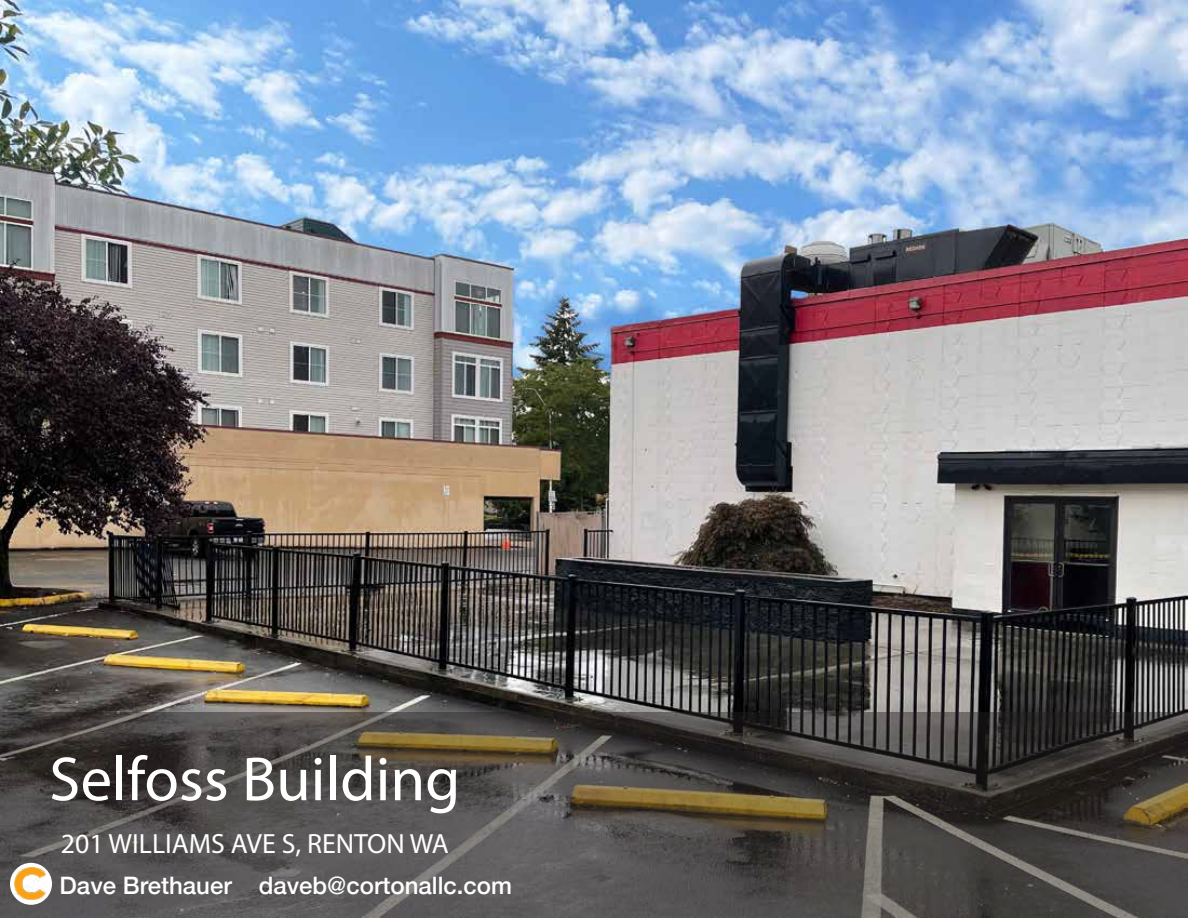
<style>
.page{position:relative;width:1188px;height:918px;background:#fff}
.page>*{position:absolute;margin:0;border:0;box-sizing:border-box;transform-origin:0 0}
.t1{font:62.85px "Myriad Pro";color:#fff}
.t2{font:27.9px "Myriad Pro";color:#fff}
.t3{font:500 24px "Helvetica Neue";color:#fff}
</style>
<div class="page">
<img style="left:0;top:0;width:1188px;height:713px">
<svg style="left:0;top:713px;width:1188px;height:205px;background:#4d4946"></svg>
<svg style="left:10px;top:863px;width:42px;height:42px"></svg>
<img style="left:15px;top:868px;width:30px;height:32px">
<h1 class="t1" style="left:49px;top:740px;width:413px">Selfoss Building</h1>
<p class="t2" style="left:61px;top:826px;width:390px">201 WILLIAMS AVE S, RENTON WA</p>
<p class="t3" style="left:60px;top:866px;width:454px">Dave Brethauer daveb@cortonallc.com</p>
</div>
